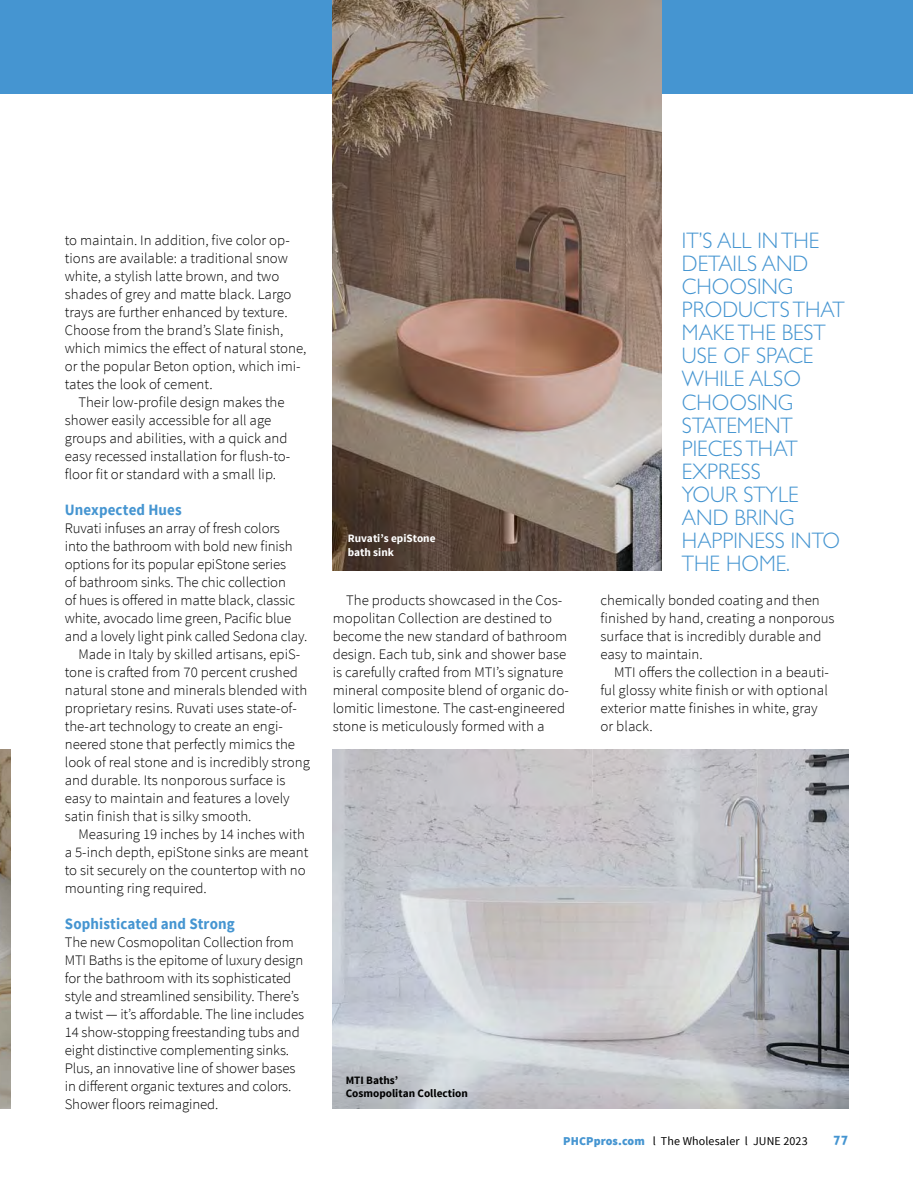
<style>
.page{position:relative;width:913px;height:1183px;background:#fff}
.page>*{position:absolute;margin:0;border:0;box-sizing:border-box;transform-origin:0 0}
.t1{font:300 22.5px/23.1px "A9 FD9+KMAGBN+Gill Sans Std";color:#4595d1;scale:.95 1}
.t2{font:700 15.75px "A9 FD6+LWPMPL+Source Sans Pro";letter-spacing:.01em;color:#4595d1;scale:.95 1}
.t3{font:300 14.55px/18px "Source Sans Pro";color:#000}
.t4{font:700 13.5px "A9 FD8+NMJYRH+Gill Sans Std";color:#4595d1}
.t5{font:12px "A9 FEF+NMJYRH+Source Sans Pro";letter-spacing:.01em;color:#000}
.t6{font:700 11.25px/13.5px "A9 FD6+LWPMPL+Source Sans Pro";color:#000}
.t7{font:700 11.25px/13.5px "A9 FD6+LWPMPL+Source Sans Pro";color:#fff}
.s1{font-family:"A9 FD5+LWPMPL+Source Sans Pro"}
.s2{font-family:"Source Sans Pro";font-weight:900;color:#4595d1}
</style>
<div class="page">
<div style="left:0;top:0;width:10px;height:94px;background:#4595d1"></div>
<div style="left:11px;top:0;width:902px;height:94px;background:#4595d1"></div>
<img style="left:0;top:749px;width:11px;height:360px">
<img style="left:333px;top:0;width:328px;height:571px">
<img style="left:333px;top:749px;width:515px;height:360px">
<p class="t3" style="left:65px;top:231px;width:226px">to maintain. In addition, five color op<span class="s1">-</span></p>
<p class="t3" style="left:65px;top:249px;width:225px">tions are available: a traditional snow</p>
<p class="t3" style="left:65px;top:267px;width:216px">white, a stylish latte brown, and two</p>
<p class="t3" style="left:65px;top:285px;width:228px">shades of grey and matte black. Largo</p>
<p class="t3" style="left:65px;top:303px;width:224px">trays are further enhanced by texture.</p>
<p class="t3" style="left:65px;top:321px;width:220px">Choose from the brand’s Slate finish,</p>
<p class="t3" style="left:65px;top:339px;width:243px">which mimics the effect of natural stone,</p>
<p class="t3" style="left:65px;top:357px;width:237px">or the popular Beton option, which imi<span class="s1">-</span></p>
<p class="t3" style="left:65px;top:375px;width:149px">tates the look of cement.</p>
<p class="t3" style="left:78px;top:393px;width:208px">Their low-profile design makes the</p>
<p class="t3" style="left:65px;top:411px;width:208px">shower easily accessible for all age</p>
<p class="t3" style="left:65px;top:429px;width:224px">groups and abilities, with a quick and</p>
<p class="t3" style="left:65px;top:447px;width:227px">easy recessed installation for flush-to-</p>
<p class="t3" style="left:65px;top:465px;width:213px">floor fit or standard with a small lip.</p>
<p class="t2" style="left:65px;top:499px;width:124px">Unexpected Hues</p>
<p class="t3" style="left:65px;top:519px;width:216px">Ruvati infuses an array of fresh colors</p>
<p class="t3" style="left:65px;top:537px;width:229px">into the bathroom with bold new finish</p>
<p class="t3" style="left:65px;top:555px;width:223px">options for its popular epiStone series</p>
<p class="t3" style="left:65px;top:573px;width:223px">of bathroom sinks. The chic collection</p>
<p class="t3" style="left:65px;top:591px;width:232px">of hues is offered in matte black, classic</p>
<p class="t3" style="left:65px;top:609px;width:228px">white, avocado lime green, Pacific blue</p>
<p class="t3" style="left:65px;top:627px;width:244px">and a lovely light pink called Sedona clay.</p>
<p class="t3" style="left:78px;top:645px;width:223px">Made in Italy by skilled artisans, epiS<span class="s1">-</span></p>
<p class="t3" style="left:65px;top:663px;width:235px">tone is crafted from 70 percent crushed</p>
<p class="t3" style="left:65px;top:681px;width:244px">natural stone and minerals blended with</p>
<p class="t3" style="left:65px;top:699px;width:233px">proprietary resins. Ruvati uses state-of-</p>
<p class="t3" style="left:65px;top:717px;width:219px">the-art technology to create an engi<span class="s1">-</span></p>
<p class="t3" style="left:65px;top:735px;width:232px">neered stone that perfectly mimics the</p>
<p class="t3" style="left:65px;top:753px;width:246px">look of real stone and is incredibly strong</p>
<p class="t3" style="left:65px;top:771px;width:222px">and durable. Its nonporous surface is</p>
<p class="t3" style="left:65px;top:789px;width:226px">easy to maintain and features a lovely</p>
<p class="t3" style="left:65px;top:807px;width:188px">satin finish that is silky smooth.</p>
<p class="t3" style="left:78px;top:825px;width:228px">Measuring 19 inches by 14 inches with</p>
<p class="t3" style="left:65px;top:843px;width:245px">a 5-inch depth, epiStone sinks are meant</p>
<p class="t3" style="left:65px;top:861px;width:242px">to sit securely on the countertop with no</p>
<p class="t3" style="left:65px;top:879px;width:144px">mounting ring required.</p>
<p class="t2" style="left:65px;top:913px;width:180px">Sophisticated and Strong</p>
<p class="t3" style="left:65px;top:933px;width:241px">The new Cosmopolitan Collection from MTI Baths is the epitome of luxury design for the bathroom with its sophisticated style and streamlined sensibility. There’s a twist — it’s affordable. The line includes 14 show-stopping freestanding tubs and eight distinctive complementing sinks.<br>Plus, an innovative line of shower bases in different organic textures and colors.<br>Shower floors reimagined.</p>
<p class="t7" style="left:348px;top:532px;width:89px">Ruvati’s epiStone bath sink</p>
<h1 class="t1" style="left:682px;top:229px;width:173px">IT’S ALL IN THE<br>DETAILS AND<br>CHOOSING<br>PRODUCTS THAT<br>MAKE THE BEST<br>USE OF SPACE<br>WHILE ALSO<br>CHOOSING<br>STATEMENT<br>PIECES THAT<br>EXPRESS<br>YOUR STYLE<br>AND BRING<br>HAPPINESS INTO<br>THE HOME.</h1>
<p class="t3" style="left:333px;top:591px;width:238px;text-indent:14px">The products showcased in the Cos&shy;mopolitan Collection are destined to become the new standard of bathroom design. Each tub, sink and shower base is carefully crafted from MTI’s signature mineral composite blend of organic do&shy;lomitic limestone. The cast-engineered stone is meticulously formed with a</p>
<p class="t3" style="left:600px;top:591px;width:235px">chemically bonded coating and then finished by hand, creating a nonporous surface that is incredibly durable and easy to maintain.</p>
<p class="t3" style="left:600px;top:663px;width:230px;text-indent:14px">MTI offers the collection in a beauti&shy;ful glossy white finish or with optional exterior matte finishes in white, gray or black.</p>
<p class="t6" style="left:346px;top:1073px;width:124px">MTI Baths’<br>Cosmopolitan Collection</p>
<p class="t5" style="left:563px;top:1133px;width:246px"><span class="s2">PHCPpros.com</span> l The Wholesaler l JUNE 2023</p>
<p class="t4" style="left:833px;top:1132px;width:16px">77</p>
</div>
